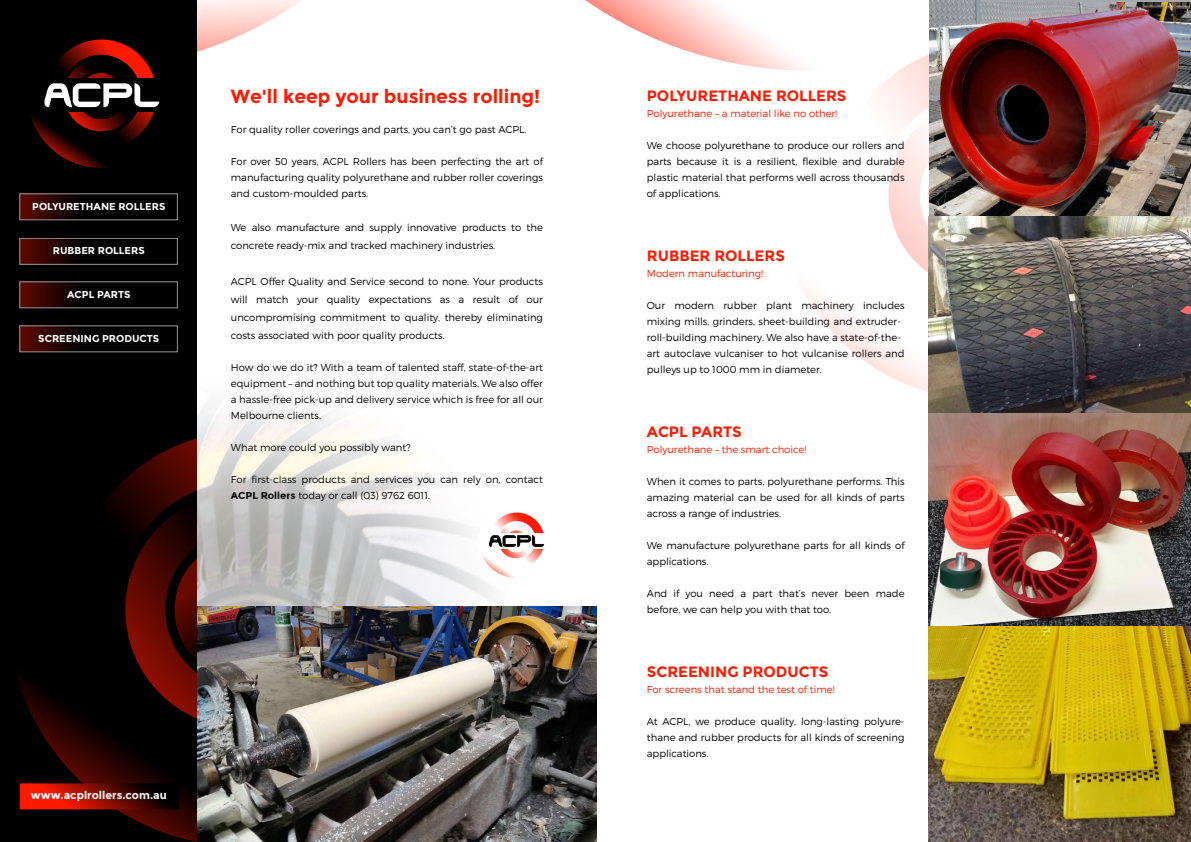
<style>
.page{position:relative;width:1191px;height:842px;background:#fff}
.page>*{position:absolute;margin:0;border:0;box-sizing:border-box;transform-origin:0 0}
.t1{font:700 19px "Montserrat";color:#ff1a00}
.t2{font:700 15px "Montserrat";color:#ff1a00}
.t3{font:700 11.1px "Montserrat";color:#fff}
.t4{font:300 10px/16px "Montserrat";color:#000;text-align:justify}
.t5{font:300 10px "Montserrat";color:#ff1a00}
.t6{font:700 10px "Montserrat";color:#fff}
.s1{font-weight:700}
</style>
<div class="page">
<svg style="left:802px;top:71px;width:126px;height:321px"></svg>
<svg style="left:888px;top:100px;width:40px;height:191px"></svg>
<img style="left:197px;top:399px;width:297px;height:207px">
<img style="left:197px;top:606px;width:399px;height:236px">
<div style="left:0;top:0;width:197px;height:842px;background:#000"></div>
<svg style="left:30px;top:0;width:271px;height:168px"></svg>
<svg style="left:479px;top:503px;width:66px;height:75px"></svg>
<svg style="left:585px;top:0;width:343px;height:71px"></svg>
<img style="left:928px;top:0;width:263px;height:842px">
<svg style="left:17px;top:438px;width:180px;height:404px"></svg>
<svg style="left:125px;top:491px;width:72px;height:237px"></svg>
<svg style="left:22px;top:196px;width:52px;height:22px"></svg>
<svg style="left:22px;top:240px;width:52px;height:23px"></svg>
<svg style="left:22px;top:284px;width:52px;height:22px"></svg>
<svg style="left:22px;top:328px;width:52px;height:22px"></svg>
<svg style="left:20px;top:783px;width:159px;height:26px"></svg>
<hr style="left:980px;top:0;width:211px;height:1px;background:#a3a8aa">
<p class="t6" style="left:32px;top:201px;width:135px">POLYURETHANE ROLLERS</p>
<p class="t6" style="left:53px;top:245px;width:94px">RUBBER ROLLERS</p>
<p class="t6" style="left:67px;top:289px;width:65px">ACPL PARTS</p>
<p class="t6" style="left:38px;top:333px;width:122px">SCREENING PRODUCTS</p>
<h1 class="t1" style="left:231px;top:85px;width:311px">We'll keep your business rolling!</h1>
<p class="t4" style="left:231px;top:121px;width:297px">For quality roller coverings and parts, you can’t go past ACPL.</p>
<p class="t4" style="left:231px;top:153px;width:313px">For over 50 years, ACPL Rollers has been perfecting the art of manufacturing quality polyurethane and rubber roller coverings and custom-moulded parts.</p>
<p class="t4" style="left:231px;top:218px;width:314px;line-height:18px">We also manufacture and supply innovative products to the concrete ready-mix and tracked machinery industries.</p>
<p class="t4" style="left:231px;top:272px;width:314px;line-height:18px">ACPL Offer Quality and Service second to none. Your products will match your quality expectations as a result of our uncompromising commitment to quality, thereby eliminating costs associated with poor quality products.</p>
<p class="t4" style="left:231px;top:359px;width:314px">How do we do it? With a team of talented staff, state-of-the-art equipment – and nothing but top quality materials. We also offer a hassle-free pick-up and delivery service which is free for all our Melbourne clients.</p>
<p class="t4" style="left:231px;top:439px;width:181px">What more could you possibly want?</p>
<p class="t4" style="left:231px;top:471px;width:313px">For first-class products and services you can rely on, contact<br><span class="s1">ACPL Rollers</span> today or call (03) 9762 6011.</p>
<p class="t3" style="left:31px;top:788px;width:137px">www.acplrollers.com.au</p>
<h2 class="t2" style="left:647px;top:87px;width:201px">POLYURETHANE ROLLERS</h2>
<p class="t5" style="left:647px;top:107px;width:192px">Polyurethane – a material like no other!</p>
<p class="t4" style="left:647px;top:137px;width:259px">We choose polyurethane to produce our rollers and parts because it is a resilient, flexible and durable plastic material that performs well across thousands of applications.</p>
<h2 class="t2" style="left:647px;top:247px;width:140px">RUBBER ROLLERS</h2>
<p class="t5" style="left:647px;top:267px;width:118px">Modern manufacturing!</p>
<p class="t4" style="left:647px;top:297px;width:259px;text-align:left">Our modern rubber plant machinery includes mixing mills, grinders, sheet-building and extruder&shy;roll-building machinery. We also have a state-of-the&shy;art autoclave vulcaniser to hot vulcanise rollers and pulleys up to 1000 mm in diameter.</p>
<h2 class="t2" style="left:647px;top:423px;width:96px">ACPL PARTS</h2>
<p class="t5" style="left:647px;top:443px;width:161px">Polyurethane – the smart choice!</p>
<p class="t4" style="left:647px;top:473px;width:259px">When it comes to parts, polyurethane performs. This amazing material can be used for all kinds of parts across a range of industries.</p>
<p class="t4" style="left:647px;top:537px;width:259px">We manufacture polyurethane parts for all kinds of applications.</p>
<p class="t4" style="left:647px;top:585px;width:259px">And if you need a part that’s never been made before, we can help you with that too.</p>
<h2 class="t2" style="left:647px;top:663px;width:183px">SCREENING PRODUCTS</h2>
<p class="t5" style="left:647px;top:683px;width:189px">For screens that stand the test of time!</p>
<p class="t4" style="left:647px;top:713px;width:259px">At ACPL, we produce quality, long-lasting polyure&shy;thane and rubber products for all kinds of screening applications.</p>
</div>
